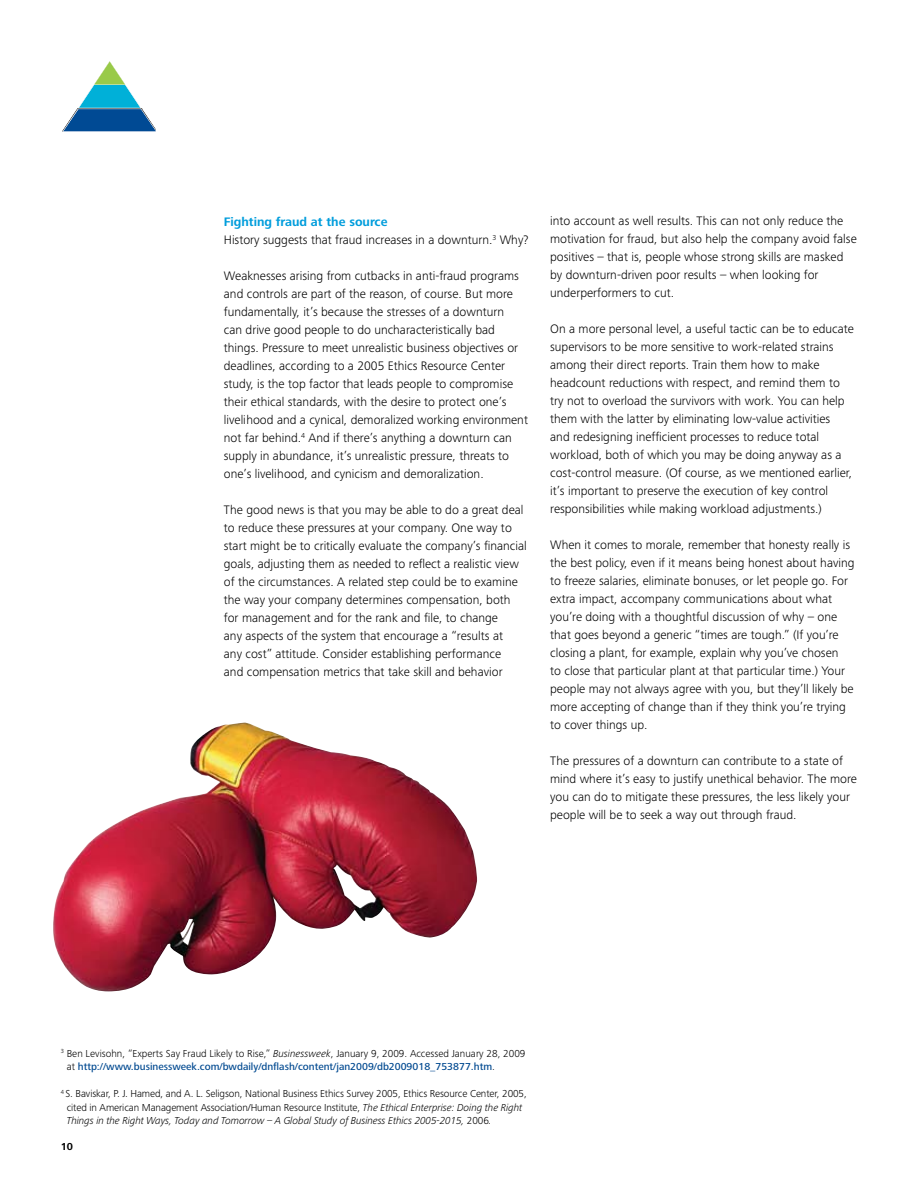
<style>
.page{position:relative;width:918px;height:1188px;background:#fff}
.page>*{position:absolute;margin:0;border:0;box-sizing:border-box;transform-origin:0 0}
.t1{font:300 12.75px/18px "Frutiger Next Pro";color:#000}
.t2{font:300 10.5px/13.5px "Frutiger Next Pro";letter-spacing:-.01em;color:#000}
.t3{font:700 10.5px "Frutiger Next Pro";color:#000}
.s1{font-weight:700;color:#009ddc}
.s2{font-style:italic}
.s3{font-weight:500;color:#004990}
</style>
<div class="page">
<img style="left:53px;top:723px;width:424px;height:268px">
<svg style="left:62px;top:61px;width:94px;height:70px"></svg>
<p class="t1" style="left:224px;top:213px;width:306px"><span class="s1">Fighting fraud at the source<br></span>History suggests that fraud increases in a downturn.<sup>3</sup> Why?</p>
<p class="t1" style="left:224px;top:267px;width:306px">Weaknesses arising from cutbacks in anti-fraud programs and controls are part of the reason, of course. But more fundamentally, it’s because the stresses of a downturn<br>can drive good people to do uncharacteristically bad things. Pressure to meet unrealistic business objectives or deadlines, according to a 2005 Ethics Resource Center study, is the top factor that leads people to compromise their ethical standards, with the desire to protect one’s livelihood and a cynical, demoralized working environment not far behind.<sup>4</sup> And if there’s anything a downturn can supply in abundance, it’s unrealistic pressure, threats to one’s livelihood, and cynicism and demoralization.</p>
<p class="t1" style="left:224px;top:501px;width:304px">The good news is that you may be able to do a great deal to reduce these pressures at your company. One way to start might be to critically evaluate the company’s financial goals, adjusting them as needed to reflect a realistic view of the circumstances. A related step could be to examine the way your company determines compensation, both for management and for the rank and file, to change<br>any aspects of the system that encourage a “results at<br>any cost” attitude. Consider establishing performance<br>and compensation metrics that take skill and behavior</p>
<p class="t1" style="left:550px;top:212px;width:308px">into account as well results. This can not only reduce the motivation for fraud, but also help the company avoid false positives – that is, people whose strong skills are masked by downturn-driven poor results – when looking for underperformers to cut.</p>
<p class="t1" style="left:550px;top:320px;width:305px">On a more personal level, a useful tactic can be to educate supervisors to be more sensitive to work-related strains among their direct reports. Train them how to make headcount reductions with respect, and remind them to try not to overload the survivors with work. You can help them with the latter by eliminating low-value activities<br>and redesigning inefficient processes to reduce total workload, both of which you may be doing anyway as a cost-control measure. (Of course, as we mentioned earlier, it’s important to preserve the execution of key control responsibilities while making workload adjustments.)</p>
<p class="t1" style="left:550px;top:536px;width:306px">When it comes to morale, remember that honesty really is the best policy, even if it means being honest about having to freeze salaries, eliminate bonuses, or let people go. For extra impact, accompany communications about what you’re doing with a thoughtful discussion of why – one that goes beyond a generic “times are tough.” (If you’re closing a plant, for example, explain why you’ve chosen<br>to close that particular plant at that particular time.) Your people may not always agree with you, but they’ll likely be more accepting of change than if they think you’re trying to cover things up.</p>
<p class="t1" style="left:550px;top:752px;width:308px">The pressures of a downturn can contribute to a state of mind where it’s easy to justify unethical behavior. The more you can do to mitigate these pressures, the less likely your people will be to seek a way out through fraud.</p>
<p class="t2" style="left:67px;top:1047px;width:460px;text-indent:-6px"><sup>3</sup> Ben Levisohn, “Experts Say Fraud Likely to Rise,” <span class="s2">Businessweek</span>, January 9, 2009. Accessed January 28, 2009 at <span class="s3">http://www.businessweek.com/bwdaily/dnflash/content/jan2009/db2009018_753877.htm</span>.</p>
<p class="t2" style="left:67px;top:1087px;width:462px;text-indent:-6px"><sup>4</sup> S. Baviskar, P. J. Hamed, and A. L. Seligson, National Business Ethics Survey 2005, Ethics Resource Center, 2005, cited in American Management Association/Human Resource Institute, <span class="s2">The Ethical Enterprise: Doing the Right<br>Things in the Right Ways, Today and Tomorrow – A Global Study of Business Ethics 2005-2015,</span> 2006<span class="s2">.</span></p>
<p class="t3" style="left:61px;top:1140px;width:14px">10</p>
</div>
